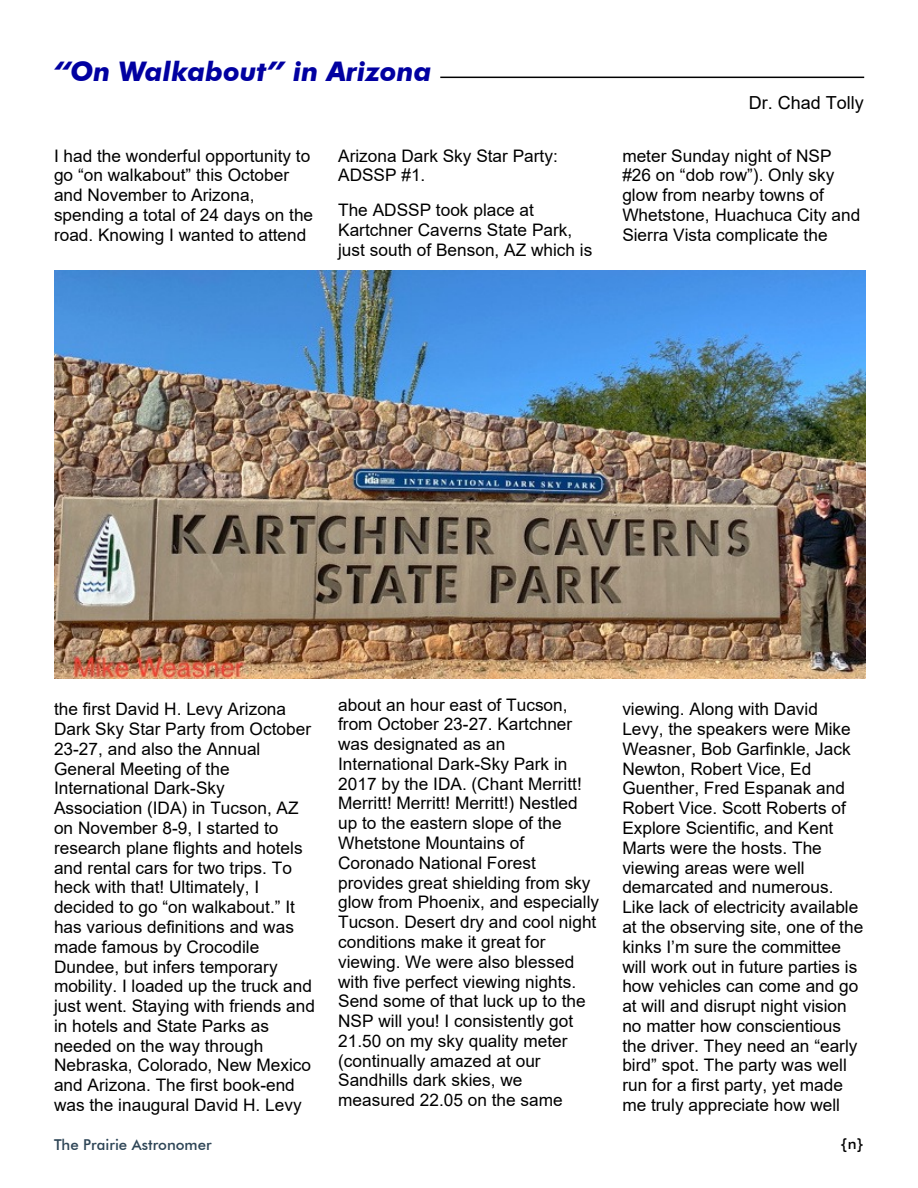
<style>
.page{position:relative;width:918px;height:1188px;background:#fff}
.page>*{position:absolute;margin:0;border:0;box-sizing:border-box;transform-origin:0 0}
.t1{font:italic 700 27px "Futura BT";color:#0100a1}
.t2{font:18px "Arial";color:#000}
.t3{font:17.25px/19.8px "Arial";color:#000}
.t4{font:500 15px "Futura BT";color:#2e4556}
.t5{font:500 15px "Futura BT";color:#000}
</style>
<div class="page">
<hr style="left:440px;top:77px;width:424px;height:1px;background:#000">
<img style="left:54px;top:270px;width:811px;height:409px">
<h1 class="t1" style="left:54px;top:60px;width:379px">“On Walkabout” in Arizona</h1>
<p class="t3" style="left:54px;top:147px;width:261px">I had the wonderful opportunity to go “on walkabout” this October and November to Arizona, spending a total of 24 days on the road. Knowing I wanted to attend</p>
<p class="t3" style="left:338px;top:147px;width:221px">Arizona Dark Sky Star Party:<br>ADSSP #1.</p>
<p class="t3" style="left:338px;top:202px;width:256px">The ADSSP took place at<br>Kartchner Caverns State Park, just south of Benson, AZ which is</p>
<p class="t2" style="left:749px;top:96px;width:117px">Dr. Chad Tolly</p>
<p class="t3" style="left:622px;top:147px;width:240px">meter Sunday night of NSP #26 on “dob row”). Only sky glow from nearby towns of<br>Whetstone, Huachuca City and<br>Sierra Vista complicate the</p>
<p class="t3" style="left:54px;top:701px;width:262px">the first David H. Levy Arizona<br>Dark Sky Star Party from October<br>23-27, and also the Annual<br>General Meeting of the<br>International Dark-Sky<br>Association (IDA) in Tucson, AZ on November 8-9, I started to research plane flights and hotels and rental cars for two trips. To heck with that! Ultimately, I decided to go “on walkabout.” It has various definitions and was made famous by Crocodile<br>Dundee, but infers temporary mobility. I loaded up the truck and just went. Staying with friends and in hotels and State Parks as needed on the way through<br>Nebraska, Colorado, New Mexico and Arizona. The first book-end was the inaugural David H. Levy</p>
<p class="t3" style="left:338px;top:696px;width:263px">about an hour east of Tucson, from October 23-27. Kartchner was designated as an<br>International Dark-Sky Park in<br>2017 by the IDA. (Chant Merritt!<br>Merritt! Merritt! Merritt!) Nestled up to the eastern slope of the<br>Whetstone Mountains of<br>Coronado National Forest provides great shielding from sky glow from Phoenix, and especially<br>Tucson. Desert dry and cool night conditions make it great for viewing. We were also blessed with five perfect viewing nights.<br>Send some of that luck up to the<br>NSP will you! I consistently got<br>21.50 on my sky quality meter (continually amazed at our<br>Sandhills dark skies, we measured 22.05 on the same</p>
<p class="t3" style="left:622px;top:701px;width:242px">viewing. Along with David<br>Levy, the speakers were Mike<br>Weasner, Bob Garfinkle, Jack<br>Newton, Robert Vice, Ed<br>Guenther, Fred Espanak and<br>Robert Vice. Scott Roberts of<br>Explore Scientific, and Kent<br>Marts were the hosts. The viewing areas were well demarcated and numerous.<br>Like lack of electricity available at the observing site, one of the kinks I’m sure the committee will work out in future parties is how vehicles can come and go at will and disrupt night vision no matter how conscientious the driver. They need an “early bird” spot. The party was well run for a first party, yet made me truly appreciate how well</p>
<p class="t4" style="left:54px;top:1138px;width:159px">The Prairie Astronomer</p>
<p class="t5" style="left:840px;top:1138px;width:25px">{n}</p>
</div>
